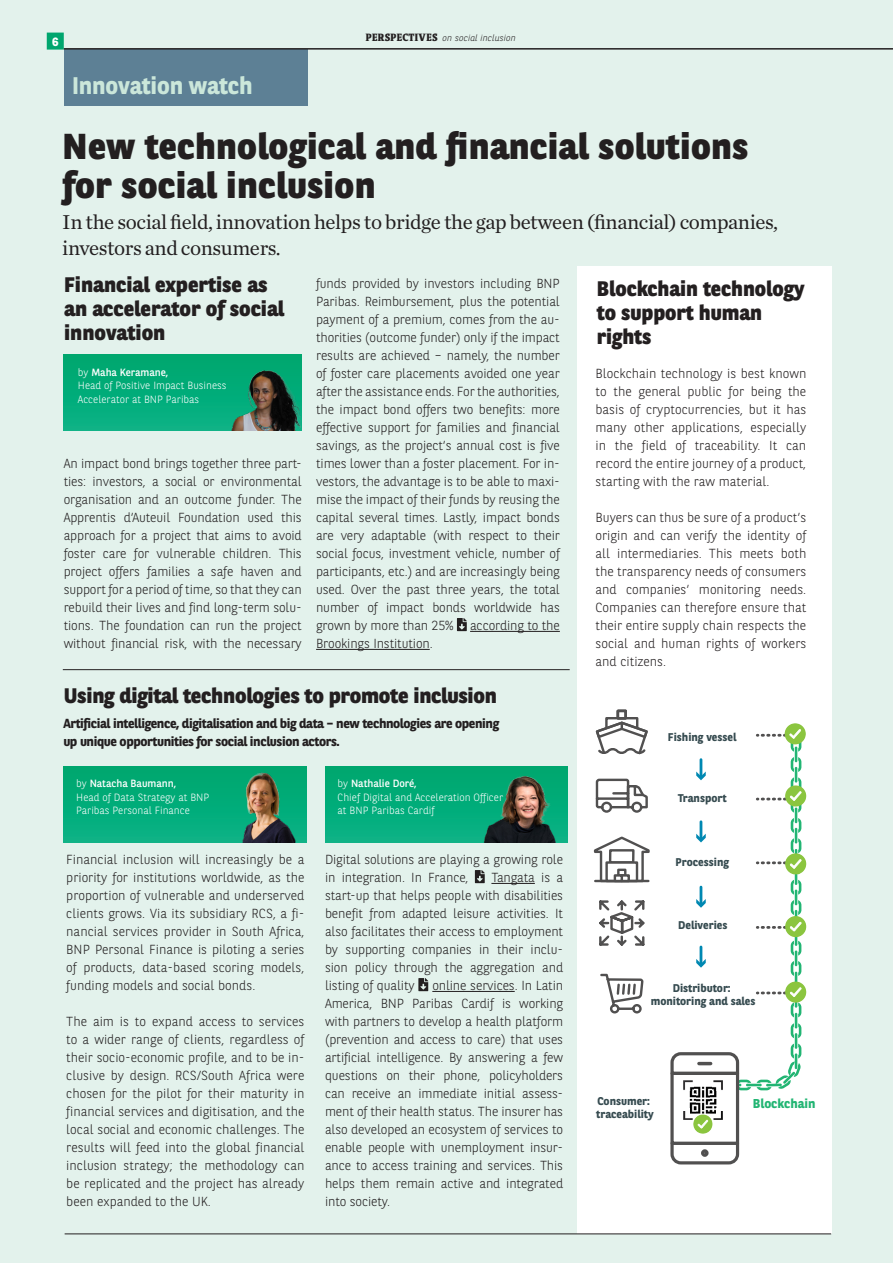
<style>
.page{position:relative;width:893px;height:1263px;background:#e3f2ec}
.page>*{position:absolute;margin:0;border:0;box-sizing:border-box;transform-origin:0 0}
.KOP_CHRONICLE{font:800 36px/39px "BNPP Sans";letter-spacing:.01em;color:#231f20}
.KOP_SACKERS{font:700 24px "BNPP Sans";letter-spacing:-.005em;color:#cbe7da}
.KOP_CHRONICLE-2{font:800 21px/24px "BNPP Sans";color:#231f20}
.IHOUD_nummer{font:21px/25.5px "Chronicle Text G1";letter-spacing:-.02em;color:#231f20}
.KOP_SACKERS-2{font:300 13.2px/18px "BNPP Sans";letter-spacing:-.01em;color:#231f20;text-align:justify}
.KOP_SACKERS-3{font:700 13.2px/18px "BNPP Sans";letter-spacing:-.03em;color:#231f20}
.t1{font:700 12.9px "BNPP Sans";color:#22b573}
.t2{font:700 12px "BNPP Sans";color:#fff}
.t3{font:700 11.25px/13.5px "BNPP Sans";color:#364b50;text-align:center}
.t4{font:300 10.5px/13.5px "BNPP Sans";color:#fff}
.t5{font:10.5px "BNPP Sans";color:#fff}
.KOP_CHRONICLE-3{font:italic 300 9px "BNPP Sans";letter-spacing:.01em;color:#231f20}
.s1{font-family:"BNPP Serif";font-weight:800;font-style:normal;font-size:10.5px}
.s2{font-weight:300}
.s3{font-weight:400}
</style>
<div class="page">
<div style="left:577px;top:266px;width:254px;height:968px;background:#fff"></div>
<div style="left:48px;top:33px;width:15px;height:16px;background:#00a66e"></div>
<div style="left:47px;top:33px;width:17px;height:17px;border:2px solid #00a66e"></div>
<hr style="left:65px;top:1233px;width:766px;height:1px;background:#231f20">
<hr style="left:491px;top:883px;width:44px;height:1px;background:#231f20">
<hr style="left:432px;top:991px;width:83px;height:1px;background:#231f20">
<svg style="left:475px;top:870px;width:10px;height:13px"></svg>
<svg style="left:418px;top:978px;width:10px;height:13px"></svg>
<div style="left:63px;top:355px;width:239px;height:75px;background:#00ab78"></div>
<div style="left:64px;top:766px;width:243px;height:76px;background:linear-gradient(to bottom,#00a66d,#09b285)"></div>
<div style="left:325px;top:766px;width:243px;height:76px;background:linear-gradient(to bottom,#00a66d,#09b285)"></div>
<svg style="left:595px;top:778px;width:53px;height:35px"></svg>
<svg style="left:599px;top:900px;width:46px;height:46px"></svg>
<svg style="left:593px;top:836px;width:57px;height:47px"></svg>
<div style="left:617px;top:869px;width:9px;height:8px;border:2px solid #515050"></div>
<div style="left:622px;top:875px;width:7px;height:6px;background:#fff"></div>
<div style="left:621px;top:874px;width:9px;height:8px;border:2px solid #515050"></div>
<div style="left:615px;top:875px;width:7px;height:6px;background:#fff"></div>
<div style="left:614px;top:874px;width:9px;height:8px;border:2px solid #515050"></div>
<div style="left:617px;top:710px;width:10px;height:9px;border:2px solid #515050"></div>
<div style="left:605px;top:717px;width:33px;height:12px;border:2px solid #515050"></div>
<svg style="left:595px;top:720px;width:53px;height:35px"></svg>
<svg style="left:600px;top:973px;width:44px;height:41px"></svg>
<svg style="left:670px;top:1140px;width:70px;height:25px"></svg>
<div style="left:701px;top:1149px;width:8px;height:8px;border:3px solid #515050;border-radius:50%"></div>
<div style="left:672px;top:1073px;width:65px;height:70px;background:#fff"></div>
<div style="left:670px;top:1072px;width:69px;height:73px;border:3px solid #515050"></div>
<svg style="left:670px;top:723px;width:136px;height:369px"></svg>
<img style="left:694px;top:1086px;width:17px;height:22px">
<img style="left:689px;top:1092px;width:6px;height:16px">
<img style="left:711px;top:1092px;width:6px;height:16px">
<svg style="left:684px;top:1108px;width:38px;height:25px"></svg>
<hr style="left:63px;top:669px;width:507px;height:1px;background:#231f20">
<hr style="left:470px;top:631px;width:90px;height:1px;background:#231f20">
<hr style="left:316px;top:649px;width:114px;height:1px;background:#231f20">
<svg style="left:457px;top:618px;width:10px;height:13px"></svg>
<img style="left:231px;top:370px;width:70px;height:60px">
<img style="left:235px;top:772px;width:72px;height:70px">
<img style="left:479px;top:776px;width:81px;height:66px">
<div style="left:64px;top:49px;width:244px;height:56px;background:#5d8095"></div>
<hr style="left:64px;top:48px;width:829px;height:2px;background:#231f20">
<p class="t2" style="left:52px;top:33px;width:8px">6</p>
<p class="KOP_SACKERS" style="left:72px;top:69px;width:182px">Innovation watch</p>
<p class="KOP_CHRONICLE-3" style="left:366px;top:32px;width:152px"><span class="s1">PERSPECTIVES</span> on social inclusion</p>
<p class="KOP_CHRONICLE" style="left:63px;top:126px;width:687px">New technological and financial solutions for social inclusion</p>
<p class="IHOUD_nummer" style="left:62px;top:209px;width:717px">In the social field, innovation helps to bridge the gap between (financial) companies, investors and consumers.</p>
<p class="KOP_CHRONICLE-2" style="left:64px;top:272px;width:222px">Financial expertise as an accelerator of social innovation</p>
<p class="t5" style="left:78px;top:365px;width:92px"><span class="s2">by</span> Maha Keramane,</p>
<p class="t4" style="left:78px;top:378px;width:150px">Head of Positive Impact Business<br>Accelerator at BNP Paribas</p>
<p class="KOP_SACKERS-2" style="left:64px;top:454px;width:240px">An impact bond brings together three part&shy;ties: investors, a social or environmental organisation and an outcome funder. The Apprentis d’Auteuil Foundation used this approach for a project that aims to avoid foster care for vulnerable children. This project offers families a safe haven and support for a period of time, so that they can rebuild their lives and find long-term solu&shy;tions. The foundation can run the project without financial risk, with the necessary</p>
<p class="KOP_SACKERS-2" style="left:316px;top:274px;width:245px">funds provided by investors including BNP Paribas. Reimbursement, plus the potential payment of a premium, comes from the au&shy;thorities (outcome funder) only if the impact results are achieved – namely, the number of foster care placements avoided one year after the assistance ends. For the authorities, the impact bond offers two benefits: more effective support for families and financial savings, as the project’s annual cost is five times lower than a foster placement. For in&shy;vestors, the advantage is to be able to maxi&shy;mise the impact of their funds by reusing the capital several times. Lastly, impact bonds are very adaptable (with respect to their social focus, investment vehicle, number of participants, etc.) and are increasingly being used. Over the past three years, the total number of impact bonds worldwide has grown by more than 25%</p>
<p class="KOP_SACKERS-2" style="left:470px;top:616px;width:91px">according to the</p>
<p class="KOP_SACKERS-2" style="left:316px;top:634px;width:118px">Brookings Institution.</p>
<p class="KOP_CHRONICLE-2" style="left:64px;top:683px;width:435px">Using digital technologies to promote inclusion</p>
<p class="KOP_SACKERS-3" style="left:63px;top:714px;width:437px">Artificial intelligence, digitalisation and big data – new technologies are opening up unique opportunities for social inclusion actors.</p>
<p class="t4" style="left:76px;top:776px;width:135px">by <span class="s3">Natacha Baumann,<br></span>Head of Data Strategy at BNP<br>Paribas Personal Finance</p>
<p class="t5" style="left:338px;top:776px;width:81px"><span class="s2">by</span> Nathalie Doré,</p>
<p class="t4" style="left:338px;top:790px;width:167px">Chief Digital and Acceleration Officer</p>
<p class="t4" style="left:338px;top:803px;width:98px">at BNP Paribas Cardif</p>
<p class="KOP_SACKERS-2" style="left:66px;top:850px;width:240px">Financial inclusion will increasingly be a priority for institutions worldwide, as the proportion of vulnerable and underserved clients grows. Via its subsidiary RCS, a fi&shy;nancial services provider in South Africa, BNP Personal Finance is piloting a series of products, data-based scoring models, funding models and social bonds.</p>
<p class="KOP_SACKERS-2" style="left:66px;top:1012px;width:240px">The aim is to expand access to services to a wider range of clients, regardless of their socio-economic profile, and to be in&shy;clusive by design. RCS/South Africa were chosen for the pilot for their maturity in financial services and digitisation, and the local social and economic challenges. The results will feed into the global financial inclusion strategy; the methodology can be replicated and the project has already been expanded to the UK.</p>
<p class="KOP_SACKERS-2" style="left:325px;top:850px;width:240px">Digital solutions are playing a growing role in integration. In France,</p>
<p class="KOP_SACKERS-2" style="left:325px;top:868px;width:240px;text-indent:166px">Tangata is a start-up that helps people with disabilities benefit from adapted leisure activities. It also facilitates their access to employment by supporting companies in their inclu&shy;sion policy through the aggregation and listing of quality</p>
<p class="KOP_SACKERS-2" style="left:325px;top:976px;width:240px;text-indent:107px">online services. In Latin America, BNP Paribas Cardif is working with partners to develop a health platform (prevention and access to care) that uses artificial intelligence. By answering a few questions on their phone, policyholders can receive an immediate initial assess&shy;ment of their health status. The insurer has also developed an ecosystem of services to enable people with unemployment insur&shy;ance to access training and services. This helps them remain active and integrated into society.</p>
<p class="KOP_CHRONICLE-2" style="left:597px;top:276px;width:209px">Blockchain technology to support human rights</p>
<p class="KOP_SACKERS-2" style="left:596px;top:364px;width:212px">Blockchain technology is best known to the general public for being the basis of cryptocurrencies, but it has many other applications, especially in the field of traceability. It can record the entire journey of a product, starting with the raw material.</p>
<p class="KOP_SACKERS-2" style="left:596px;top:508px;width:212px">Buyers can thus be sure of a product’s origin and can verify the identity of all intermediaries. This meets both the transparency needs of consumers and companies’ monitoring needs.<br>Companies can therefore ensure that their entire supply chain respects the social and human rights of workers and citizens.</p>
<p class="t3" style="left:668px;top:730px;width:70px">Fishing vessel</p>
<p class="t3" style="left:678px;top:791px;width:50px">Transport</p>
<p class="t3" style="left:675px;top:855px;width:55px">Processing</p>
<p class="t3" style="left:678px;top:918px;width:51px">Deliveries</p>
<p class="t3" style="left:651px;top:981px;width:106px">Distributor: monitoring and sales</p>
<p class="t3" style="left:596px;top:1093px;width:59px;text-align:left">Consumer: traceability</p>
<p class="t1" style="left:753px;top:1094px;width:64px">Blockchain</p>
</div>
